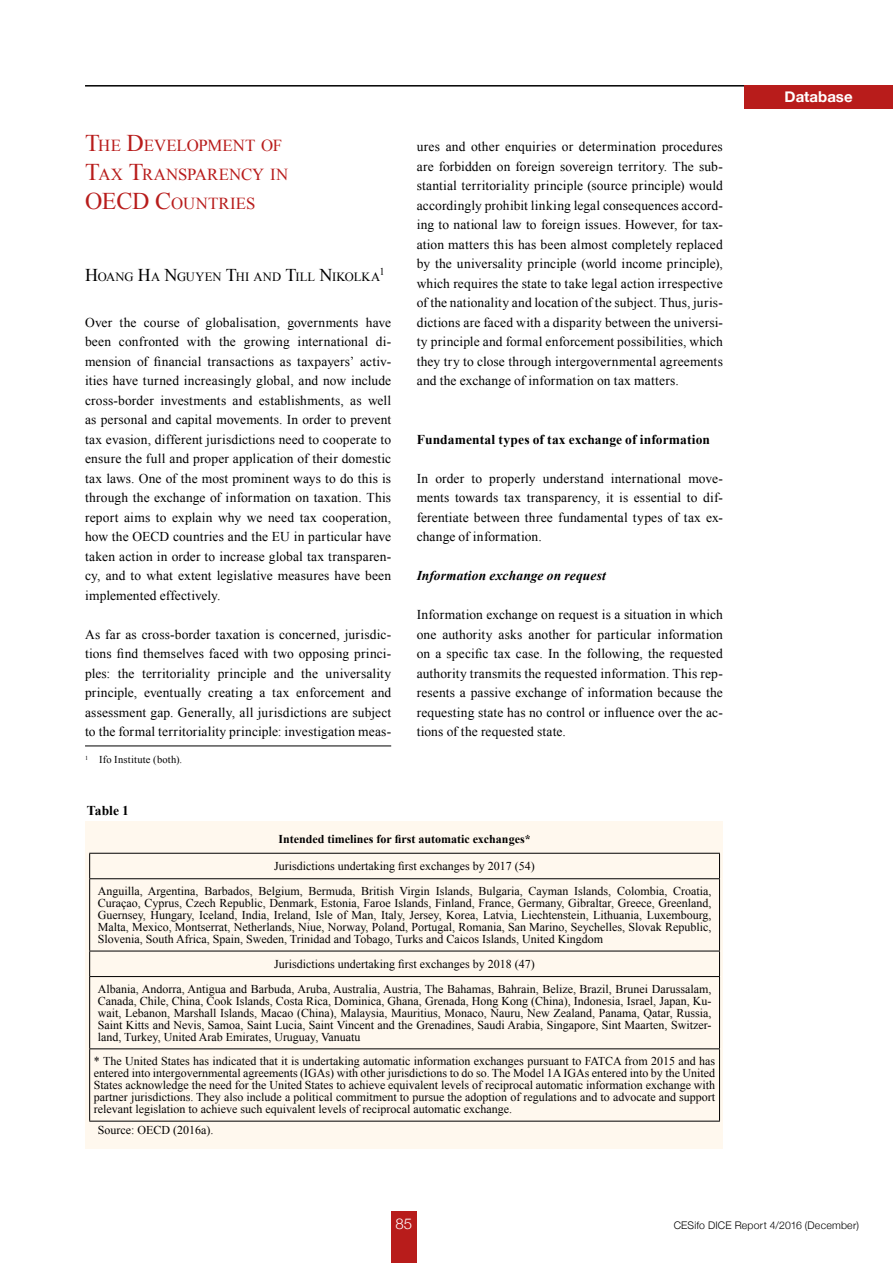
<style>
.page{position:relative;width:893px;height:1263px;background:#fff}
.page>*{position:absolute;margin:0;border:0;box-sizing:border-box;transform-origin:0 0}
.t1{font:24px "Times New Roman";color:#b81c1b}
.t2{font:16.8px/28.8px "Times New Roman";letter-spacing:.005em;color:#b81c1b}
.t3{font:700 15px "Helvetica Neue";color:#fff}
.t4{font:300 15px "Helvetica Neue";color:#fff}
.t5{font:13.5px/19.5px "Times New Roman";letter-spacing:.01em;color:#000;text-align:justify}
.t6{font:700 13.5px "Times New Roman";letter-spacing:.005em;color:#000}
.t7{font:italic 700 13.5px "Times New Roman";letter-spacing:.01em;color:#000}
.t8{font:12.6px "Times New Roman";letter-spacing:.015em;color:#000}
.t9{font:12px/12px "Times New Roman";color:#000;text-align:justify}
.t10{font:700 12px "Times New Roman";color:#000}
.t11{font:300 10.5px "Helvetica Neue";letter-spacing:.02em;color:#000}
.t12{font:10.5px "Times New Roman";letter-spacing:.02em;color:#000}
.t13{font:10.5px "Times New Roman";color:#000}
.s1{font-size:24px}
.s2{font-size:18px}
</style>
<div class="page">
<hr style="left:85px;top:85px;width:659px;height:2px;background:#000">
<div style="left:744px;top:85px;width:149px;height:23px;background:#b81c1b"></div>
<div style="left:391px;top:1212px;width:26px;height:51px;background:#b81c1b"></div>
<hr style="left:85px;top:745px;width:306px;height:1px;background:#000">
<div style="left:85px;top:821px;width:638px;height:327px;background:#fff8ee"></div>
<svg style="left:90px;top:852px;width:629px;height:269px"></svg>
<hr style="left:89px;top:1049px;width:1px;height:72px;background:#000">
<hr style="left:719px;top:1049px;width:1px;height:72px;background:#000">
<hr style="left:89px;top:1121px;width:631px;height:1px;background:#000">
<svg style="left:719px;top:854px;width:1px;height:24px"></svg>
<hr style="left:719px;top:879px;width:1px;height:72px;background:#000">
<svg style="left:719px;top:952px;width:1px;height:24px"></svg>
<hr style="left:719px;top:977px;width:1px;height:71px;background:#000">
<hr style="left:89px;top:853px;width:631px;height:1px;background:#000">
<svg style="left:89px;top:854px;width:1px;height:24px"></svg>
<hr style="left:89px;top:878px;width:631px;height:1px;background:#000">
<hr style="left:89px;top:879px;width:1px;height:72px;background:#000">
<hr style="left:89px;top:951px;width:631px;height:1px;background:#000">
<svg style="left:89px;top:951px;width:1px;height:25px"></svg>
<hr style="left:89px;top:976px;width:631px;height:1px;background:#000">
<hr style="left:89px;top:977px;width:1px;height:71px;background:#000">
<hr style="left:89px;top:1048px;width:631px;height:1px;background:#000">
<p class="t2" style="left:85px;top:131px;width:205px"><span class="s1">T</span>HE <span class="s1">D</span>EVELOPMENT OF<br><span class="s1">T</span>AX <span class="s1">T</span>RANSPARENCY IN</p>
<h1 class="t1" style="left:85px;top:185px;width:17px">OEC</h1>
<p class="t2" style="left:132px;top:189px;width:125px"><span class="s1">D C</span>OUNTRIES</p>
<p class="t8" style="left:85px;top:268px;width:297px"><span class="s2">H</span>OANG <span class="s2">H</span>A <span class="s2">N</span>GUYEN <span class="s2">T</span>HI AND <span class="s2">T</span>ILL <span class="s2">N</span>IKOLKA</p>
<p class="t13" style="left:379px;top:264px;width:7px">1</p>
<p class="t5" style="left:85px;top:312px;width:308px">Over the course of globalisation, governments have been confronted with the growing international di&shy;mension of financial transactions as taxpayers’ activ&shy;ities have turned increasingly global, and now include cross-border investments and establishments, as well as personal and capital movements. In order to prevent tax evasion, different jurisdictions need to cooperate to ensure the full and proper application of their domestic tax laws. One of the most prominent ways to do this is through the exchange of information on taxation. This report aims to explain why we need tax cooperation, how the OECD countries and the EU in particular have taken action in order to increase global tax transparen&shy;cy, and to what extent legislative measures have been implemented effectively.</p>
<p class="t5" style="left:85px;top:624px;width:308px">As far as cross-border taxation is concerned, jurisdic&shy;tions find themselves faced with two opposing princi&shy;ples: the territoriality principle and the universality principle, eventually creating a tax enforcement and assessment gap. Generally, all jurisdictions are subject to the formal territoriality principle: investigation meas-</p>
<p class="t12" style="left:85px;top:753px;width:99px"><sup>1</sup> Ifo Institute (both).</p>
<p class="t6" style="left:87px;top:801px;width:44px">Table 1</p>
<p class="t5" style="left:417px;top:137px;width:308px">ures and other enquiries or determination procedures are forbidden on foreign sovereign territory. The sub&shy;stantial territoriality principle (source principle) would accordingly prohibit linking legal consequences accord&shy;ing to national law to foreign issues. However, for tax&shy;ation matters this has been almost completely replaced by the universality principle (world income principle), which requires the state to take legal action irrespective of the nationality and location of the subject. Thus, juris&shy;dictions are faced with a disparity between the universi&shy;ty principle and formal enforcement possibilities, which they try to close through intergovernmental agreements and the exchange of information on tax matters.</p>
<p class="t6" style="left:417px;top:430px;width:295px">Fundamental types of tax exchange of information</p>
<p class="t5" style="left:417px;top:468px;width:308px">In order to properly understand international move&shy;ments towards tax transparency, it is essential to dif&shy;ferentiate between three fundamental types of tax ex&shy;change of information.</p>
<p class="t7" style="left:417px;top:566px;width:191px">Information exchange on request</p>
<p class="t5" style="left:417px;top:605px;width:308px">Information exchange on request is a situation in which one authority asks another for particular information on a specific tax case. In the following, the requested authority transmits the requested information. This rep&shy;resents a passive exchange of information because the requesting state has no control or influence over the ac&shy;tions of the requested state.</p>
<p class="t10" style="left:279px;top:831px;width:254px">Intended timelines for first automatic exchanges*</p>
<p class="t9" style="left:98px;top:853px;width:615px;line-height:24.9px;text-align:center">Jurisdictions undertaking first exchanges by 2017 (54)<br>Anguilla, Argentina, Barbados, Belgium, Bermuda, British Virgin Islands, Bulgaria, Cayman Islands, Colombia, Croatia,</p>
<p class="t9" style="left:98px;top:897px;width:615px">Curaçao, Cyprus, Czech Republic, Denmark, Estonia, Faroe Islands, Finland, France, Germany, Gibraltar, Greece, Greenland, Guernsey, Hungary, Iceland, India, Ireland, Isle of Man, Italy, Jersey, Korea, Latvia, Liechtenstein, Lithuania, Luxembourg, Malta, Mexico, Montserrat, Netherlands, Niue, Norway, Poland, Portugal, Romania, San Marino, Seychelles, Slovak Republic, Slovenia, South Africa, Spain, Sweden, Trinidad and Tobago, Turks and Caicos Islands, United Kingdom</p>
<p class="t9" style="left:98px;top:951px;width:615px;line-height:24.9px;text-align:center">Jurisdictions undertaking first exchanges by 2018 (47)<br>Albania, Andorra, Antigua and Barbuda, Aruba, Australia, Austria, The Bahamas, Bahrain, Belize, Brazil, Brunei Darussalam,</p>
<p class="t9" style="left:98px;top:995px;width:615px">Canada, Chile, China, Cook Islands, Costa Rica, Dominica, Ghana, Grenada, Hong Kong (China), Indonesia, Israel, Japan, Ku&shy;wait, Lebanon, Marshall Islands, Macao (China), Malaysia, Mauritius, Monaco, Nauru, New Zealand, Panama, Qatar, Russia, Saint Kitts and Nevis, Samoa, Saint Lucia, Saint Vincent and the Grenadines, Saudi Arabia, Singapore, Sint Maarten, Switzer&shy;land, Turkey, United Arab Emirates, Uruguay, Vanuatu</p>
<p class="t9" style="left:94px;top:1055px;width:623px">* The United States has indicated that it is undertaking automatic information exchanges pursuant to FATCA from 2015 and has entered into intergovernmental agreements (IGAs) with other jurisdictions to do so. The Model 1A IGAs entered into by the United States acknowledge the need for the United States to achieve equivalent levels of reciprocal automatic information exchange with partner jurisdictions. They also include a political commitment to pursue the adoption of regulations and to advocate and support relevant legislation to achieve such equivalent levels of reciprocal automatic exchange.</p>
<p class="t9" style="left:98px;top:1124px;width:117px">Source: OECD (2016a).</p>
<p class="t3" style="left:784px;top:87px;width:70px">Database</p>
<p class="t4" style="left:396px;top:1214px;width:18px">85</p>
<p class="t11" style="left:674px;top:1219px;width:187px">CESifo DICE Report 4/2016 (December)</p>
</div>
